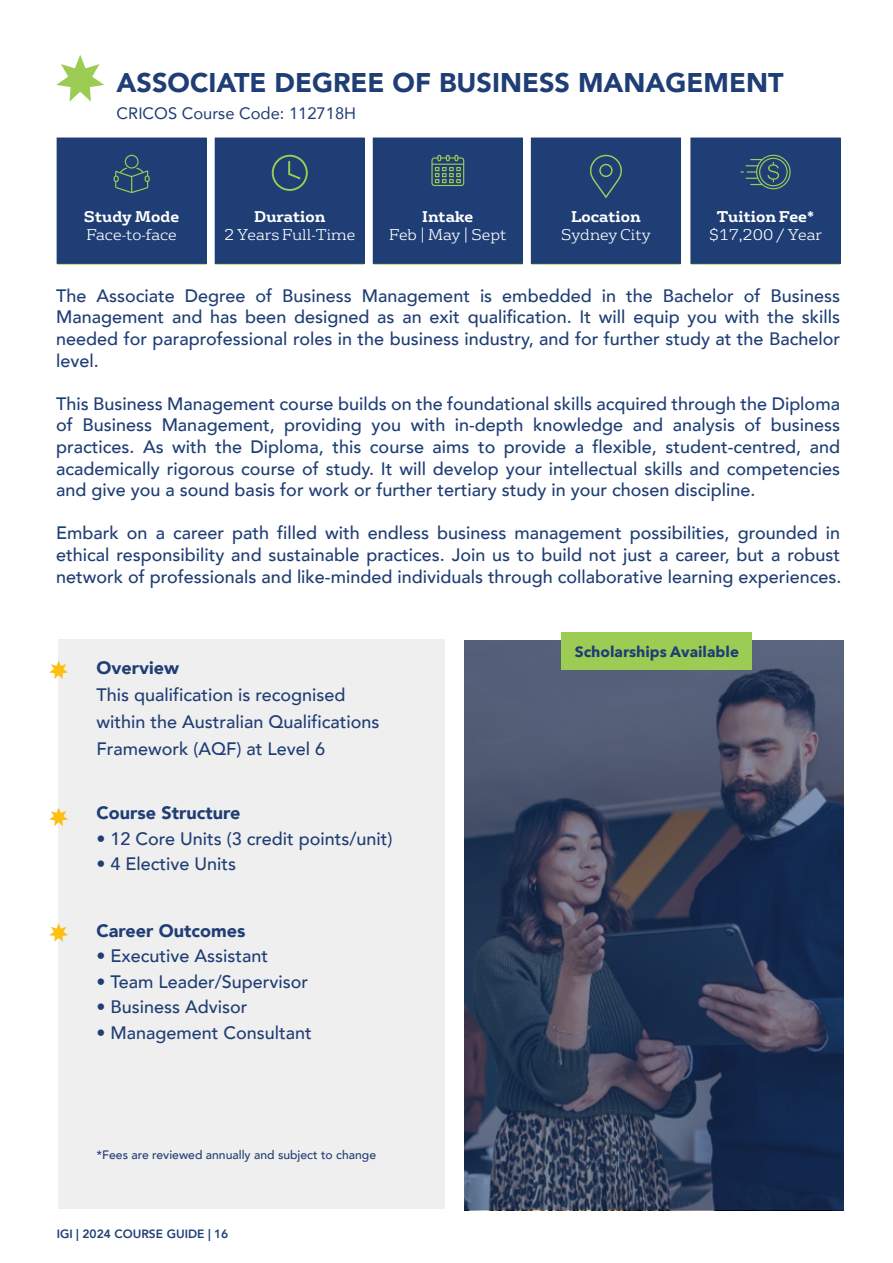
<style>
.page{position:relative;width:893px;height:1263px;background:#fff}
.page>*{position:absolute;margin:0;border:0;box-sizing:border-box;transform-origin:0 0}
.t1{font:900 27px "Avenir";color:#1f3e75}
.t2{font:500 18px/21.6px "Avenir";color:#1f3e75;text-align:justify}
.t3{font:900 18px "Avenir";color:#1f3e75}
.t4{font:16.5px "Avenir";color:#1f3e75}
.t5{font:300 15px "FS Rufus";color:#fff}
.t6{font:700 15px "FS Rufus";color:#fff}
.t7{font:700 15px "Avenir Next";color:#1f3e75}
.t8{font:500 12.15px "Avenir";color:#1f3e75}
.t9{font:800 12px "Avenir";color:#203f77}
</style>
<div class="page">
<svg style="left:464px;top:640px;width:380px;height:570px"></svg>
<svg style="left:56px;top:55px;width:48px;height:47px"></svg>
<div style="left:59px;top:639px;width:386px;height:570px;background:#f0efef"></div>
<svg style="left:49px;top:660px;width:19px;height:19px"></svg>
<svg style="left:49px;top:807px;width:19px;height:19px"></svg>
<svg style="left:49px;top:923px;width:19px;height:19px"></svg>
<div style="left:561px;top:633px;width:191px;height:37px;background:#9ccc54"></div>
<div style="left:57px;top:138px;width:149px;height:125px;background:#1f3e75"></div>
<hr style="left:57px;top:263px;width:149px;height:2px;background:#9ccc54">
<div style="left:215px;top:138px;width:149px;height:125px;background:#1f3e75"></div>
<hr style="left:215px;top:263px;width:149px;height:2px;background:#9ccc54">
<div style="left:373px;top:138px;width:149px;height:125px;background:#1f3e75"></div>
<hr style="left:373px;top:263px;width:149px;height:2px;background:#9ccc54">
<div style="left:531px;top:138px;width:149px;height:125px;background:#1f3e75"></div>
<hr style="left:531px;top:263px;width:149px;height:2px;background:#9ccc54">
<div style="left:691px;top:138px;width:149px;height:125px;background:#1f3e75"></div>
<hr style="left:691px;top:263px;width:149px;height:2px;background:#9ccc54">
<svg style="left:431px;top:155px;width:33px;height:31px"></svg>
<svg style="left:114px;top:155px;width:36px;height:38px"></svg>
<svg style="left:272px;top:155px;width:36px;height:36px"></svg>
<svg style="left:590px;top:155px;width:32px;height:43px"></svg>
<svg style="left:740px;top:154px;width:51px;height:36px"></svg>
<div style="left:57px;top:138px;width:149px;height:126px;border:1px solid #1f3e75"></div>
<div style="left:215px;top:138px;width:150px;height:126px;border:1px solid #1f3e75"></div>
<div style="left:373px;top:138px;width:150px;height:126px;border:1px solid #1f3e75"></div>
<div style="left:531px;top:138px;width:150px;height:126px;border:1px solid #1f3e75"></div>
<div style="left:691px;top:138px;width:149px;height:126px;border:1px solid #1f3e75"></div>
<h1 class="t1" style="left:117px;top:59px;width:668px">ASSOCIATE DEGREE OF BUSINESS MANAGEMENT</h1>
<p class="t4" style="left:117px;top:100px;width:241px">CRICOS Course Code: 112718H</p>
<p class="t6" style="left:84px;top:203px;width:97px">Study Mode</p>
<p class="t5" style="left:86px;top:222px;width:92px">Face-to-face</p>
<p class="t6" style="left:254px;top:203px;width:73px">Duration</p>
<p class="t5" style="left:224px;top:222px;width:133px">2 Years Full-Time</p>
<p class="t6" style="left:422px;top:203px;width:53px">Intake</p>
<p class="t5" style="left:389px;top:222px;width:119px">Feb | May | Sept</p>
<p class="t6" style="left:571px;top:203px;width:71px">Location</p>
<p class="t5" style="left:561px;top:222px;width:91px">Sydney City</p>
<p class="t6" style="left:717px;top:203px;width:99px">Tuition Fee*</p>
<p class="t5" style="left:709px;top:222px;width:115px">$17,200 / Year</p>
<p class="t2" style="left:56px;top:284px;width:785px">The Associate Degree of Business Management is embedded in the Bachelor of Business Management and has been designed as an exit qualification. It will equip you with the skills needed for paraprofessional roles in the business industry, and for further study at the Bachelor level.</p>
<p class="t2" style="left:56px;top:392px;width:785px">This Business Management course builds on the foundational skills acquired through the Diploma of Business Management, providing you with in-depth knowledge and analysis of business practices. As with the Diploma, this course aims to provide a flexible, student-centred, and academically rigorous course of study. It will develop your intellectual skills and competencies and give you a sound basis for work or further tertiary study in your chosen discipline.</p>
<p class="t2" style="left:56px;top:521px;width:787px">Embark on a career path filled with endless business management possibilities, grounded in ethical responsibility and sustainable practices. Join us to build not just a career, but a robust network of professionals and like-minded individuals through collaborative learning experiences.</p>
<p class="t3" style="left:96px;top:652px;width:84px">Overview</p>
<p class="t2" style="left:96px;top:680px;width:284px;line-height:27px;text-align:left">This qualification is recognised within the Australian Qualifications<br>Framework (AQF) at Level 6</p>
<p class="t3" style="left:96px;top:797px;width:145px">Course Structure</p>
<p class="t2" style="left:96px;top:826px;width:298px">• 12 Core Units (3 credit points/unit)</p>
<p class="t2" style="left:96px;top:852px;width:141px">• 4 Elective Units</p>
<p class="t3" style="left:96px;top:915px;width:150px">Career Outcomes</p>
<p class="t2" style="left:96px;top:944px;width:173px">• Executive Assistant</p>
<p class="t2" style="left:96px;top:970px;width:213px">• Team Leader/Supervisor</p>
<p class="t2" style="left:96px;top:995px;width:153px">• Business Advisor</p>
<p class="t2" style="left:96px;top:1021px;width:217px">• Management Consultant</p>
<p class="t8" style="left:96px;top:1144px;width:281px">*Fees are reviewed annually and subject to change</p>
<p class="t9" style="left:57px;top:1224px;width:173px">IGI | 2024 COURSE GUIDE | 16</p>
<p class="t7" style="left:575px;top:639px;width:166px">Scholarships Available</p>
</div>
